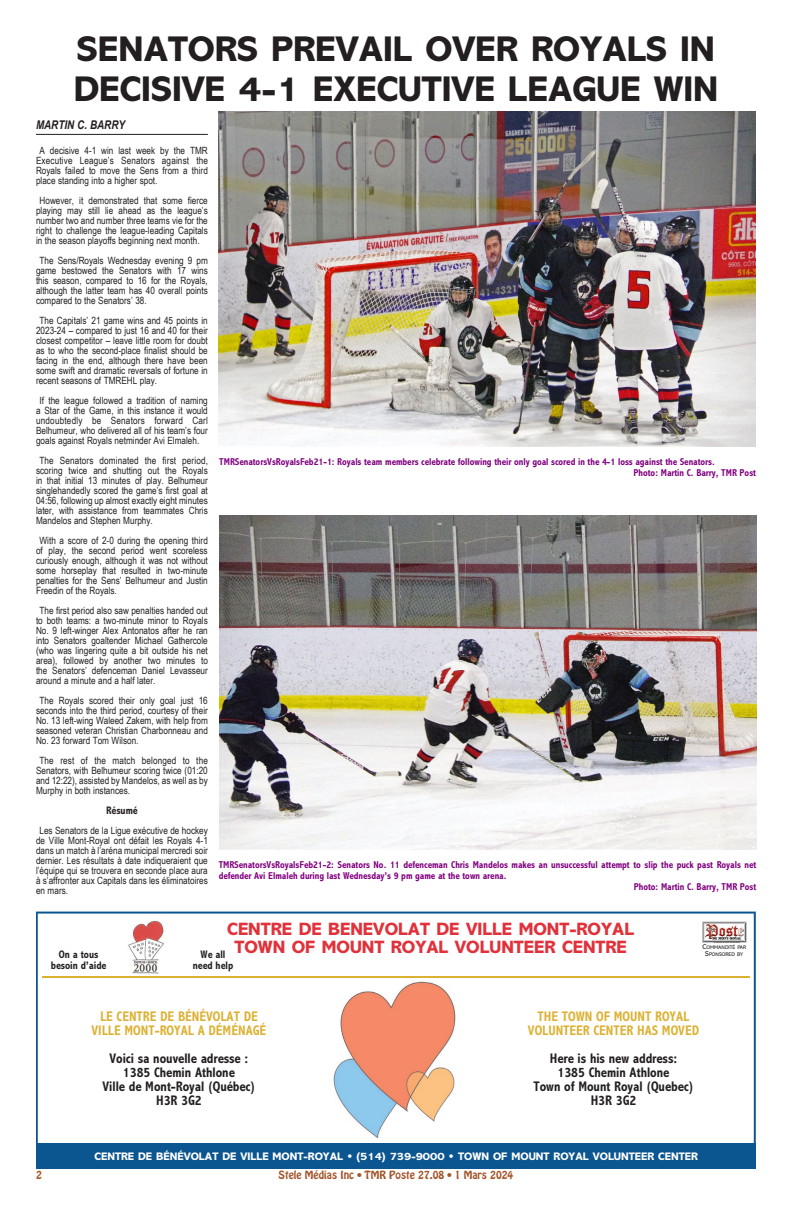
<style>
.page{position:relative;width:792px;height:1215px;background:#fff}
.page>*{position:absolute;margin:0;border:0;box-sizing:border-box;transform-origin:0 0}
._7-Titre{font:800 36px "Abadi MT Pro";color:#231f20}
.t1{font:800 18px/18px "Abadi MT Pro";color:#e1313a;text-align:center}
.t2{font:700 condensed 14px/14px "Abadi MT Pro";color:#231f20;text-align:center}
.t3{font:700 condensed 14px/14px "Abadi MT Pro";color:#dcb133;text-align:center}
._2-Journaliste{font:italic 700 12px "Arial Narrow";color:#231f20}
.t4{font:800 11px "Abadi MT Pro";color:#fff}
._4-Intertitre{font:700 condensed 11px/11px "Abadi MT Pro";color:#231f20;text-align:center}
._1-texte{font:10px/10px "Arial Narrow";color:#231f20;text-align:justify}
._3-Vignette{font:700 condensed 10px/11px "Abadi MT Pro";color:#800080}
.t5{font:10px "Hobo Std";color:#a2552b}
.t6{font:5.2px "Abadi MT Pro";color:#231f20}
.s1{font-size:7px}
</style>
<div class="page">
<svg style="left:36px;top:912px;width:720px;height:232px"></svg>
<div style="left:36px;top:1144px;width:720px;height:25px;background:#0b5691"></div>
<div style="left:699px;top:919px;width:51px;height:41px;background:#fff"></div>
<svg style="left:702px;top:922px;width:44px;height:20px"></svg>
<div style="left:123px;top:919px;width:46px;height:56px;background:#fff"></div>
<img style="left:128px;top:920px;width:36px;height:54px">
<hr style="left:43px;top:977px;width:707px;height:1px;background:#dcb133">
<img style="left:329px;top:982px;width:134px;height:156px">
<hr style="left:36px;top:134px;width:172px;height:1px;background:#231f20">
<img style="left:219px;top:112px;width:537px;height:334px">
<img style="left:219px;top:515px;width:537px;height:334px">
<p class="_7-Titre" style="left:77px;top:29px;width:640px">SENATORS PREVAIL OVER ROYALS IN</p>
<p class="_7-Titre" style="left:74px;top:69px;width:646px">DECISIVE 4-1 EXECUTIVE LEAGUE WIN</p>
<p class="_2-Journaliste" style="left:36px;top:116px;width:91px">MARTIN C. BARRY</p>
<p class="_1-texte" style="left:36px;top:145px;width:174px;text-indent:4px">A decisive 4-1 win last week by the TMR Executive League’s Senators against the Royals failed to move the Sens from a third place standing into a higher spot.</p>
<p class="_1-texte" style="left:36px;top:195px;width:173px;text-indent:4px">However, it demonstrated that some fierce playing may still lie ahead as the league’s number two and number three teams vie for the right to challenge the league-leading Capitals in the season playoffs beginning next month.</p>
<p class="_1-texte" style="left:36px;top:255px;width:173px;text-indent:4px">The Sens/Royals Wednesday evening 9 pm game bestowed the Senators with 17 wins this season, compared to 16 for the Royals, although the latter team has 40 overall points compared to the Senators’ 38.</p>
<p class="_1-texte" style="left:36px;top:315px;width:173px;text-indent:4px">The Capitals’ 21 game wins and 45 points in 2023-24 – compared to just 16 and 40 for their closest competitor – leave little room for doubt as to who the second-place finalist should be facing in the end, although there have been some swift and dramatic reversals of fortune in recent seasons of TMREHL play.</p>
<p class="_1-texte" style="left:36px;top:395px;width:173px;text-indent:4px">If the league followed a tradition of naming a Star of the Game, in this instance it would undoubtedly be Senators forward Carl Belhumeur, who delivered all of his team’s four goals against Royals netminder Avi Elmaleh.</p>
<p class="_1-texte" style="left:36px;top:455px;width:173px;text-indent:4px">The Senators dominated the first period, scoring twice and shutting out the Royals in that initial 13 minutes of play. Belhumeur singlehandedly scored the game’s first goal at 04:56, following up almost exactly eight minutes later, with assistance from teammates Chris Mandelos and Stephen Murphy.</p>
<p class="_1-texte" style="left:36px;top:535px;width:173px;text-indent:4px">With a score of 2-0 during the opening third of play, the second period went scoreless curiously enough, although it was not without some horseplay that resulted in two-minute penalties for the Sens’ Belhumeur and Justin Freedin of the Royals.</p>
<p class="_1-texte" style="left:36px;top:605px;width:173px;text-indent:4px">The first period also saw penalties handed out to both teams: a two-minute minor to Royals No. 9 left-winger Alex Antonatos after he ran into Senators goaltender Michael Gathercole (who was lingering quite a bit outside his net area), followed by another two minutes to the Senators’ defenceman Daniel Levasseur around a minute and a half later.</p>
<p class="_1-texte" style="left:36px;top:695px;width:173px;text-indent:4px">The Royals scored their only goal just 16 seconds into the third period, courtesy of their No. 13 left-wing Waleed Zakem, with help from seasoned veteran Christian Charbonneau and No. 23 forward Tom Wilson.</p>
<p class="_1-texte" style="left:36px;top:755px;width:173px;text-indent:4px">The rest of the match belonged to the Senators, with Belhumeur scoring twice (01:20 and 12:22), assisted by Mandelos, as well as by Murphy in both instances.</p>
<p class="_4-Intertitre" style="left:106px;top:805px;width:33px">Résumé</p>
<p class="_1-texte" style="left:36px;top:825px;width:173px;text-indent:4px">Les Senators de la Ligue exécutive de hockey de Ville Mont-Royal ont défait les Royals 4-1 dans un match à l’aréna municipal mercredi soir dernier. Les résultats à date indiqueraient que l’équipe qui se trouvera en seconde place aura à s’affronter aux Capitals dans les éliminatoires en mars.</p>
<p class="_3-Vignette" style="left:219px;top:456px;width:497px">TMRSenatorsVsRoyalsFeb21-1: Royals team members celebrate following their only goal scored in the 4-1 loss against the Senators.</p>
<p class="_3-Vignette" style="left:634px;top:467px;width:124px">Photo: Martin C. Barry, TMR Post</p>
<p class="_3-Vignette" style="left:219px;top:860px;width:539px">TMRSenatorsVsRoyalsFeb21-2: Senators No. 11 defenceman Chris Mandelos makes an unsuccessful attempt to slip the puck past Royals net defender Avi Elmaleh during last Wednesday’s 9 pm game at the town arena.</p>
<p class="_3-Vignette" style="left:634px;top:882px;width:124px">Photo: Martin C. Barry, TMR Post</p>
<p class="t1" style="left:227px;top:920px;width:408px">CENTRE DE BENEVOLAT DE VILLE MONT-ROYAL<br>TOWN OF MOUNT ROYAL VOLUNTEER CENTRE</p>
<p class="t6" style="left:702px;top:944px;width:45px"><span class="s1">C</span>OMMANDITÉ PAR</p>
<p class="_4-Intertitre" style="left:59px;top:949px;width:41px">On a tous</p>
<p class="t6" style="left:705px;top:951px;width:39px"><span class="s1">S</span>PONSORED BY</p>
<p class="_4-Intertitre" style="left:51px;top:960px;width:57px">besoin d’aide</p>
<p class="_4-Intertitre" style="left:193px;top:949px;width:42px">We all need help</p>
<p class="t3" style="left:92px;top:1010px;width:176px">LE CENTRE DE BÉNÉVOLAT DE<br>VILLE MONT-ROYAL A DÉMÉNAGÉ</p>
<p class="t2" style="left:103px;top:1052px;width:154px">Voici sa nouvelle adresse :<br>1385 Chemin Athlone<br>Ville de Mont-Royal (Québec)<br>H3R 3G2</p>
<p class="t3" style="left:528px;top:1010px;width:173px">THE TOWN OF MOUNT ROYAL<br>VOLUNTEER CENTER HAS MOVED</p>
<p class="t2" style="left:533px;top:1052px;width:162px">Here is his new address:<br>1385 Chemin Athlone<br>Town of Mount Royal (Quebec)<br>H3R 3G2</p>
<p class="t4" style="left:95px;top:1150px;width:605px">CENTRE DE BÉNÉVOLAT DE VILLE MONT-ROYAL • (514) 739-9000 • TOWN OF MOUNT ROYAL VOLUNTEER CENTER</p>
<p class="t5" style="left:36px;top:1168px;width:7px">2</p>
<p class="t5" style="left:279px;top:1168px;width:236px">Stele Médias Inc • TMR Poste 27.08 • 1 Mars 2024</p>
</div>
